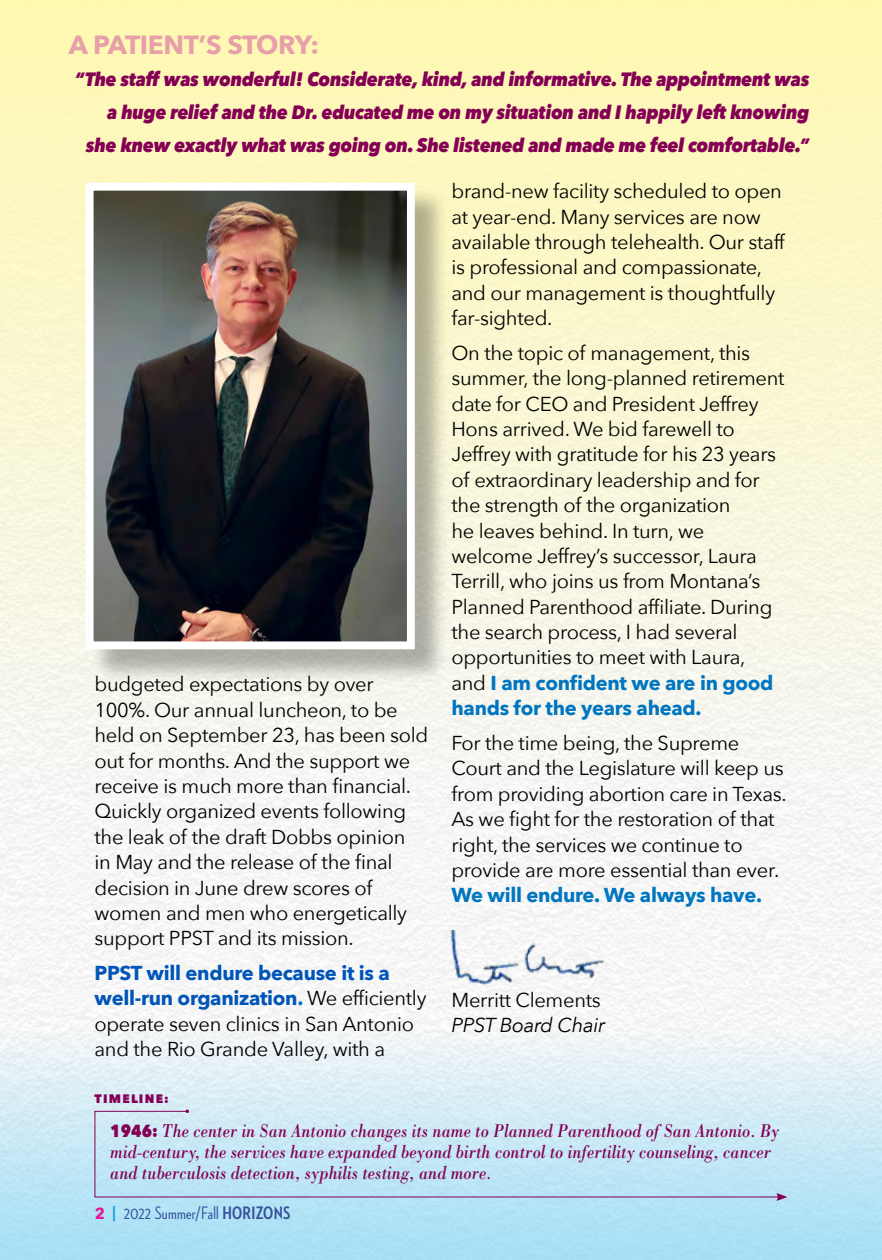
<style>
.page{position:relative;width:882px;height:1260px;background:#fff}
.page>*{position:absolute;margin:0;border:0;box-sizing:border-box;transform-origin:0 0}
.t1{font:700 26.25px "Avenir Next";letter-spacing:-.02em;color:#e7a0a9}
.t2{font:20.12px/25.4px "Avenir Next";letter-spacing:-.015em;color:#000}
.t3{font:700 20.12px "Avenir Next";letter-spacing:-.015em;color:#0076c0}
.t4{font:italic 20.12px "Avenir Next";letter-spacing:-.015em;color:#000}
.t5{font:italic 19.25px/21px "Bodoni";letter-spacing:.005em;color:#840055;scale:.85 1}
.t6{font:italic 800 19.25px/33.2px "Avenir Next";letter-spacing:-.01em;color:#840055;text-align:right;scale:.9 1}
.t7{font:500 18.38px "Neutraface 2 Condensed";letter-spacing:.015em;color:#25408f}
.t8{font:800 12.25px "Avenir Next";letter-spacing:.1em;color:#840055}
.s1{font-weight:700;color:#0055b8}
.s2{font-weight:700;color:#0076c0}
.s3{font-family:"Avenir Next";font-weight:800;font-style:normal;font-size:17.5px}
.s4{font-family:"Avenir Next";font-weight:700;font-size:15.75px;color:#ec008c}
.s5{font-weight:700;color:#009ada}
.s6{font-weight:700}
</style>
<div class="page">
<div style="left:0;top:794px;width:882px;height:209px;background:#f6f6f6"></div>
<div style="left:0;top:1003px;width:882px;height:257px;background:linear-gradient(to bottom,#fcf8f6,#a2def6)"></div>
<div style="left:0;top:0;width:882px;height:794px;background:linear-gradient(to bottom,#fef8b0,#f5f6f7)"></div>
<img style="left:444px;top:931px;width:180px;height:61px">
<div style="left:90px;top:187px;width:359px;height:497px;background:#000;opacity:.3"></div>
<img style="left:95px;top:192px;width:311px;height:448px">
<div style="left:86px;top:183px;width:329px;height:466px;border:8px solid #fff"></div>
<svg style="left:94px;top:1110px;width:686px;height:88px;background:#c4e4f3"></svg>
<svg style="left:776px;top:1193px;width:12px;height:8px"></svg>
<h1 class="t1" style="left:69px;top:22px;width:252px">A PATIENT’S STORY:</h1>
<p class="t6" style="left:75px;top:62px;width:818px">“The staff was wonderful! Considerate, kind, and informative. The appointment was a huge relief and the Dr. educated me on my situation and I happily left knowing she knew exactly what was going on. She listened and made me feel comfortable.”</p>
<p class="t2" style="left:94px;top:671px;width:335px">budgeted expectations by over<br>100%. Our annual luncheon, to be held on September 23, has been sold out for months. And the support we receive is much more than financial.<br>Quickly organized events following the leak of the draft Dobbs opinion<br>in May and the release of the final decision in June drew scores of women and men who energetically support PPST and its mission.</p>
<p class="t2" style="left:94px;top:960px;width:334px"><span class="s1">PPST will endure because it is a well-run organization</span><span class="s2">.</span> We efficiently operate seven clinics in San Antonio and the Rio Grande Valley, with a</p>
<p class="t8" style="left:94px;top:1092px;width:76px">TIMELINE:</p>
<p class="t2" style="left:451px;top:178px;width:335px">brand-new facility scheduled to open at year-end. Many services are now available through telehealth. Our staff is professional and compassionate, and our management is thoughtfully far-sighted.</p>
<p class="t2" style="left:451px;top:339px;width:335px">On the topic of management, this summer, the long-planned retirement date for CEO and President Jeffrey Hons arrived. We bid farewell to Jeffrey with gratitude for his 23 years of extraordinary leadership and for the strength of the organization<br>he leaves behind. In turn, we welcome Jeffrey’s successor, Laura Terrill, who joins us from Montana’s Planned Parenthood affiliate. During the search process, I had several opportunities to meet with Laura, and <span class="s2">I am confident we are in good hands for the years ahead.</span></p>
<p class="t2" style="left:451px;top:729px;width:337px">For the time being, the Supreme Court and the Legislature will keep us from providing abortion care in Texas.<br>As we fight for the restoration of that right, the services we continue to provide are more essential than ever.</p>
<p class="t3" style="left:451px;top:878px;width:312px">We will endure. We always have.</p>
<p class="t2" style="left:451px;top:986px;width:151px">Merritt Clements</p>
<p class="t4" style="left:451px;top:1008px;width:155px">PPST Board Chair</p>
<p class="t5" style="left:110px;top:1120px;width:789px"><span class="s3">1946:</span> The center in San Antonio changes its name to Planned Parenthood of San Antonio. By mid-century, the services have expanded beyond birth control to infertility counseling, cancer and tuberculosis detection, syphilis testing, and more.</p>
<p class="t7" style="left:94px;top:1203px;width:198px"><span class="s4">2</span> <span class="s5">|</span> 2022 Summer/Fall <span class="s6">HORIZONS</span></p>
</div>
